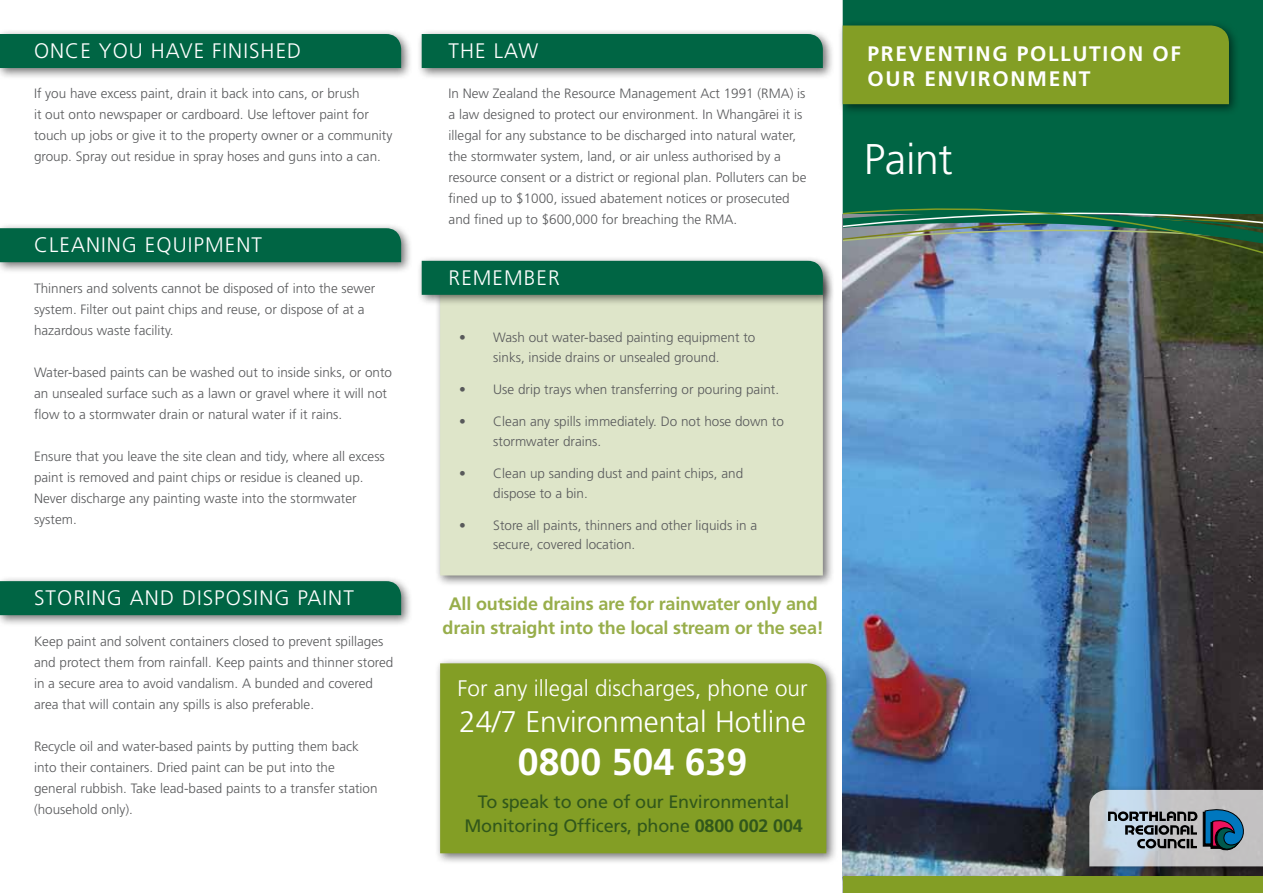
<style>
.page{position:relative;width:1263px;height:893px;background:#fff}
.page>*{position:absolute;margin:0;border:0;box-sizing:border-box;transform-origin:0 0}
.t1{font:300 42.9px "Frutiger";letter-spacing:-.01em;color:#fff}
.t2{font:700 37.5px "Frutiger";color:#fff}
.t3{font:300 29.7px "Frutiger";color:#fff}
.t4{font:300 22.5px "Frutiger";color:#fff}
.t5{font:300 21px "Frutiger";letter-spacing:.05em;color:#fff}
.t6{font:700 21px/25.2px "Frutiger";letter-spacing:.08em;color:#fff}
.t7{font:700 18px/24px "Frutiger";letter-spacing:-.01em;color:#98ae4b;text-align:center}
.t8{font:18px/24px "Frutiger";letter-spacing:-.01em;color:#31571b;text-align:center}
.t9{font:300 13.5px/21px "Frutiger";color:#58595b}
.s1{font-family:"Frutiger Maori"}
.s2{font-weight:700}
</style>
<div class="page">
<div style="left:843px;top:0;width:420px;height:109px;background:#006544"></div>
<img style="left:843px;top:281px;width:420px;height:596px">
<svg style="left:843px;top:109px;width:420px;height:172px"></svg>
<div style="left:837px;top:20px;width:404px;height:96px;background:#000;opacity:.55"></div>
<div style="left:843px;top:26px;width:386px;height:78px;background:#839e25"></div>
<div style="left:435px;top:658px;width:403px;height:207px;background:#000;opacity:.55"></div>
<div style="left:440px;top:663px;width:386px;height:190px;background:#839e25"></div>
<div style="left:1084px;top:784px;width:179px;height:94px;background:#000;opacity:.55"></div>
<div style="left:435px;top:265px;width:399px;height:322px;background:#000;opacity:.55"></div>
<div style="left:440px;top:307px;width:383px;height:268px;background:#dee5c9"></div>
<div style="left:416px;top:29px;width:418px;height:51px;background:#000;opacity:.55"></div>
<div style="left:422px;top:34px;width:401px;height:34px;background:#006544"></div>
<div style="left:0;top:29px;width:413px;height:51px;background:#000;opacity:.55"></div>
<div style="left:0;top:34px;width:401px;height:34px;background:#006544"></div>
<div style="left:0;top:223px;width:413px;height:51px;background:#000;opacity:.55"></div>
<div style="left:0;top:228px;width:401px;height:34px;background:#006544"></div>
<div style="left:0;top:576px;width:413px;height:51px;background:#000;opacity:.55"></div>
<div style="left:0;top:581px;width:401px;height:34px;background:#006544"></div>
<div style="left:416px;top:255px;width:418px;height:52px;background:#000;opacity:.55"></div>
<div style="left:422px;top:261px;width:401px;height:34px;background:#006544"></div>
<div style="left:843px;top:877px;width:420px;height:16px;background:#839e25"></div>
<svg style="left:1089px;top:790px;width:174px;height:76px"></svg>
<h3 class="t5" style="left:34px;top:39px;width:269px">ONCE YOU HAVE FINISHED</h3>
<p class="t9" style="left:34px;top:83px;width:360px">If you have excess paint, drain it back into cans, or brush<br>it out onto newspaper or cardboard. Use leftover paint for touch up jobs or give it to the property owner or a community group. Spray out residue in spray hoses and guns into a can.</p>
<h3 class="t5" style="left:34px;top:233px;width:229px">CLEANING EQUIPMENT</h3>
<p class="t9" style="left:34px;top:277px;width:343px">Thinners and solvents cannot be disposed of into the sewer system. Filter out paint chips and reuse, or dispose of at a hazardous waste facility.</p>
<p class="t9" style="left:34px;top:361px;width:360px">Water-based paints can be washed out to inside sinks, or onto an unsealed surface such as a lawn or gravel where it will not flow to a stormwater drain or natural water if it rains.</p>
<p class="t9" style="left:34px;top:445px;width:352px">Ensure that you leave the site clean and tidy, where all excess paint is removed and paint chips or residue is cleaned up.<br>Never discharge any painting waste into the stormwater system.</p>
<h3 class="t5" style="left:34px;top:586px;width:321px">STORING AND DISPOSING PAINT</h3>
<p class="t9" style="left:34px;top:630px;width:361px">Keep paint and solvent containers closed to prevent spillages and protect them from rainfall. Keep paints and thinner stored in a secure area to avoid vandalism. A bunded and covered area that will contain any spills is also preferable.</p>
<p class="t9" style="left:34px;top:735px;width:345px">Recycle oil and water-based paints by putting them back into their containers. Dried paint can be put into the general rubbish. Take lead-based paints to a transfer station (household only).</p>
<h3 class="t5" style="left:449px;top:39px;width:91px">THE LAW</h3>
<p class="t9" style="left:449px;top:83px;width:359px">In New Zealand the Resource Management Act 1991 (RMA) is a law designed to protect our environment. In Whang<span class="s1">ä</span>rei it is illegal for any substance to be discharged into natural water, the stormwater system, land, or air unless authorised by a resource consent or a district or regional plan. Polluters can be fined up to $1000, issued abatement notices or prosecuted and fined up to $600,000 for breaching the RMA.</p>
<h3 class="t5" style="left:449px;top:266px;width:113px">REMEMBER</h3>
<p class="t9" style="left:459px;top:328px;width:298px;line-height:19.5px;text-align:center">• Wash out water-based painting equipment to sinks, inside drains or unsealed ground.</p>
<p class="t9" style="left:459px;top:379px;width:321px">• Use drip trays when transferring or pouring paint.</p>
<p class="t9" style="left:493px;top:412px;width:292px;line-height:19.5px;text-indent:-34px">• Clean any spills immediately. Do not hose down to stormwater drains.</p>
<p class="t9" style="left:493px;top:464px;width:251px;line-height:19.5px;text-indent:-34px">• Clean up sanding dust and paint chips, and dispose to a bin.</p>
<p class="t9" style="left:493px;top:515px;width:265px;line-height:19.5px;text-indent:-34px">• Store all paints, thinners and other liquids in a secure, covered location.</p>
<h3 class="t7" style="left:443px;top:592px;width:383px">All outside drains are for rainwater only and drain straight into the local stream or the sea!</h3>
<h3 class="t4" style="left:457px;top:676px;width:352px">For any illegal discharges, phone our</h3>
<h3 class="t3" style="left:459px;top:705px;width:348px">24/7 Environmental Hotline</h3>
<h2 class="t2" style="left:518px;top:740px;width:231px">0800 504 639</h2>
<h3 class="t8" style="left:464px;top:789px;width:340px">To speak to one of our Environmental<br>Monitoring Officers, phone <span class="s2">0800 002 004</span></h3>
<h3 class="t6" style="left:867px;top:41px;width:315px">PREVENTING POLLUTION OF<br>OUR ENVIRONMENT</h3>
<h1 class="t1" style="left:864px;top:135px;width:90px">Paint</h1>
</div>
